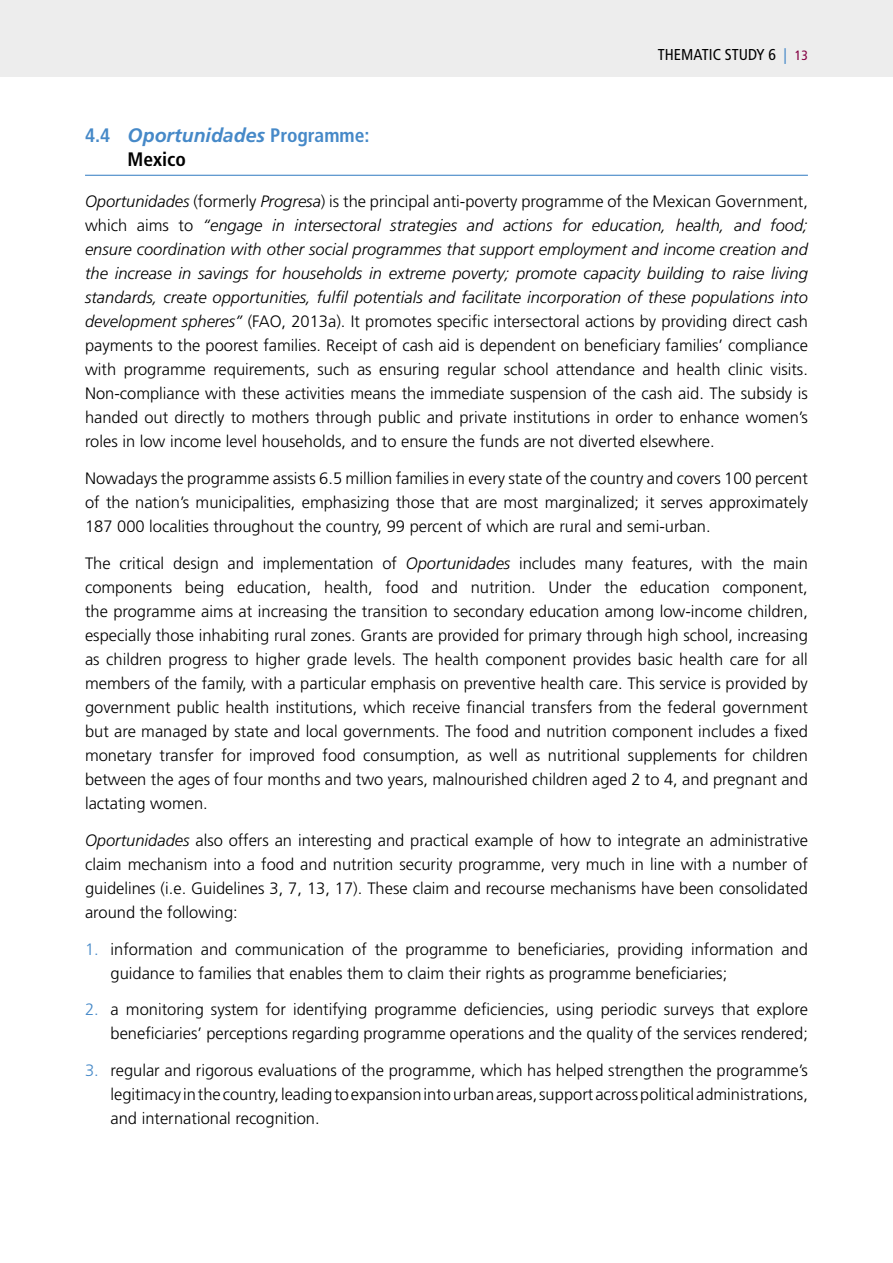
<style>
.page{position:relative;width:893px;height:1263px;background:#fff}
.page>*{position:absolute;margin:0;border:0;box-sizing:border-box;transform-origin:0 0}
.t1{font:700 condensed 19.5px/24px "Frutiger LT Std";color:#4689c8}
.t2{font:300 16.5px/24px "Frutiger LT Std";color:#000;text-align:justify}
.t3{font:condensed 15.75px "Frutiger LT Std";color:#000}
.s1{color:#4689c8}
.s2{font-size:13.5px;color:#840042}
.s3{font-style:italic;font-stretch:normal}
.s4{color:#000}
.s5{font-style:italic}
</style>
<div class="page">
<div style="left:1px;top:0;width:892px;height:77px;background:#ededed"></div>
<hr style="left:0;top:0;width:1px;height:77px;background:#ededed">
<hr style="left:85px;top:175px;width:723px;height:1px;background:#4689c8">
<p class="t3" style="left:658px;top:45px;width:151px">THEMATIC STUDY 6 <span class="s1">|</span> <span class="s2">13</span></p>
<p class="t1" style="left:128px;top:123px;width:243px;text-indent:-43px">4.4 <span class="s3">Oportunidades</span> Programme:<br><span class="s4">Mexico</span></p>
<p class="t2" style="left:85px;top:190px;width:724px"><span class="s5">Oportunidades</span> (formerly <span class="s5">Progresa</span>) is the principal anti-poverty programme of the Mexican Government, which aims to <span class="s5">“engage in intersectoral strategies and actions for education, health, and food; ensure coordination with other social programmes that support employment and income creation and the increase in savings for households in extreme poverty; promote capacity building to raise living standards, create opportunities, fulfil potentials and facilitate incorporation of these populations into development spheres”</span> (FAO, 2013a). It promotes specific intersectoral actions by providing direct cash payments to the poorest families. Receipt of cash aid is dependent on beneficiary families’ compliance with programme requirements, such as ensuring regular school attendance and health clinic visits.<br>Non-compliance with these activities means the immediate suspension of the cash aid. The subsidy is handed out directly to mothers through public and private institutions in order to enhance women’s roles in low income level households, and to ensure the funds are not diverted elsewhere.</p>
<p class="t2" style="left:85px;top:467px;width:724px">Nowadays the programme assists 6.5 million families in every state of the country and covers 100 percent of the nation’s municipalities, emphasizing those that are most marginalized; it serves approximately 187 000 localities throughout the country, 99 percent of which are rural and semi-urban.</p>
<p class="t2" style="left:85px;top:551px;width:724px">The critical design and implementation of <span class="s5">Oportunidades</span> includes many features, with the main components being education, health, food and nutrition. Under the education component, the programme aims at increasing the transition to secondary education among low-income children, especially those inhabiting rural zones. Grants are provided for primary through high school, increasing as children progress to higher grade levels. The health component provides basic health care for all members of the family, with a particular emphasis on preventive health care. This service is provided by government public health institutions, which receive financial transfers from the federal government but are managed by state and local governments. The food and nutrition component includes a fixed monetary transfer for improved food consumption, as well as nutritional supplements for children between the ages of four months and two years, malnourished children aged 2 to 4, and pregnant and lactating women.</p>
<p class="t2" style="left:85px;top:828px;width:724px"><span class="s5">Oportunidades</span> also offers an interesting and practical example of how to integrate an administrative claim mechanism into a food and nutrition security programme, very much in line with a number of guidelines (i.e. Guidelines 3, 7, 13, 17). These claim and recourse mechanisms have been consolidated around the following:</p>
<p class="t2" style="left:111px;top:937px;width:699px;text-indent:-26px"><span class="s1">1.</span> information and communication of the programme to beneficiaries, providing information and guidance to families that enables them to claim their rights as programme beneficiaries;</p>
<p class="t2" style="left:85px;top:998px;width:724px;text-align:right"><span class="s1">2.</span> a monitoring system for identifying programme deficiencies, using periodic surveys that explore beneficiaries’ perceptions regarding programme operations and the quality of the services rendered;</p>
<p class="t2" style="left:111px;top:1059px;width:699px;text-indent:-26px"><span class="s1">3.</span> regular and rigorous evaluations of the programme, which has helped strengthen the programme’s legitimacy in the country, leading to expansion into urban areas, support across political administrations, and international recognition.</p>
</div>
